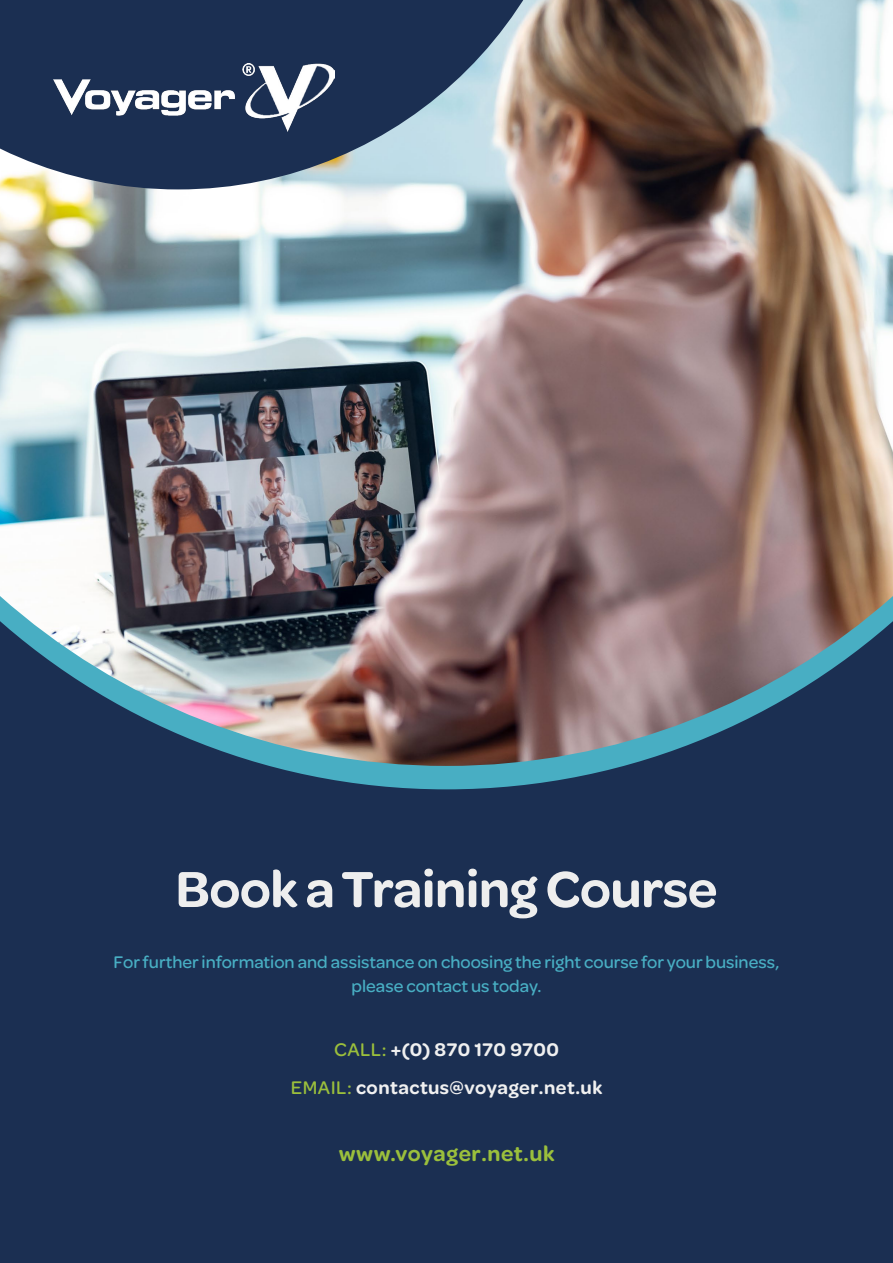
<style>
.page{position:relative;width:893px;height:1263px;background:#1b2f52}
.page>*{position:absolute;margin:0;border:0;box-sizing:border-box;transform-origin:0 0}
.t1{font:600 54px "Omnes";letter-spacing:-.01em;color:#eee}
.t2{font:600 22.5px "Omnes";letter-spacing:.025em;color:#9bbf3c}
.t3{font:600 19.5px/38px "Omnes";letter-spacing:.025em;color:#f0f0f0;text-align:center}
.t4{font:500 18px/24px "Omnes";color:#48aec3;text-align:center}
.s1{font-weight:500;color:#9bbf3c}
</style>
<div class="page">
<svg style="left:270px;top:766px;width:353px;height:23px;fill:#48aec3"></svg>
<img style="left:0;top:0;width:893px;height:766px">
<svg style="left:0;top:0;width:587px;height:189px"></svg>
<img style="left:53px;top:63px;width:281px;height:68px">
<h1 class="t1" style="left:175px;top:851px;width:543px">Book a Training Course</h1>
<p class="t4" style="left:114px;top:948px;width:667px">For further information and assistance on choosing the right course for your business, please contact us today.</p>
<p class="t3" style="left:291px;top:1029px;width:313px"><span class="s1">CALL:</span> +(0) 870 170 9700<br><span class="s1">EMAIL:</span> contactus@voyager.net.uk</p>
<p class="t2" style="left:339px;top:1138px;width:217px">www.voyager.net.uk</p>
</div>
